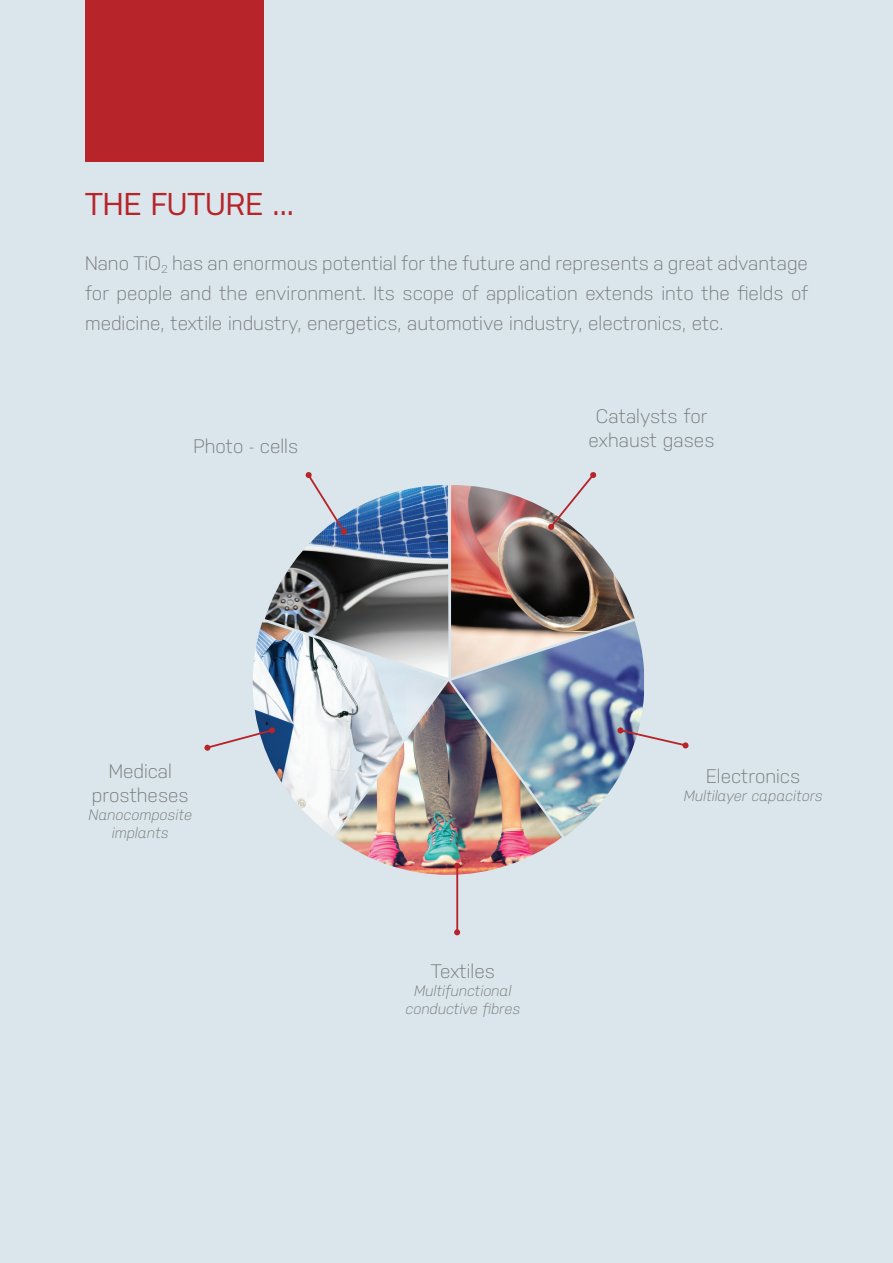
<style>
.page{position:relative;width:893px;height:1263px;background:#dae6eb}
.page>*{position:absolute;margin:0;border:0;box-sizing:border-box;transform-origin:0 0}
.t1{font:31.5px "Nudista";color:#b72429}
.t2{font:300 19.5px/30px "Nudista";color:#76787b}
.t3{font:italic 300 15px "Nudista";color:#76787b}
</style>
<div class="page">
<img style="left:265px;top:535px;width:74px;height:87px">
<img style="left:562px;top:747px;width:71px;height:90px">
<img style="left:459px;top:750px;width:103px;height:125px">
<img style="left:252px;top:622px;width:87px;height:104px">
<img style="left:305px;top:472px;width:292px;height:63px">
<img style="left:339px;top:527px;width:344px;height:220px">
<div style="left:682px;top:742px;width:7px;height:7px;border:2px solid #b72429;border-radius:50%"></div>
<svg style="left:217px;top:726px;width:408px;height:24px"></svg>
<img style="left:204px;top:744px;width:255px;height:185px">
<svg style="left:454px;top:929px;width:6px;height:6px"></svg>
<svg style="left:454px;top:862px;width:6px;height:6px"></svg>
<div style="left:85px;top:0;width:179px;height:162px;background:#b72429"></div>
<p class="t1" style="left:85px;top:186px;width:211px">THE FUTURE ...</p>
<p class="t2" style="left:85px;top:248px;width:724px">Nano TiO<sub>2</sub> has an enormous potential for the future and represents a great advantage</p>
<p class="t2" style="left:85px;top:278px;width:724px">for people and the environment. Its scope of application extends into the fields of medicine, textile industry, energetics, automotive industry, electronics, etc.</p>
<p class="t2" style="left:194px;top:431px;width:106px">Photo - cells</p>
<p class="t2" style="left:596px;top:401px;width:113px">Catalysts for</p>
<p class="t2" style="left:589px;top:425px;width:127px">exhaust gases</p>
<p class="t2" style="left:109px;top:756px;width:65px">Medical</p>
<p class="t2" style="left:92px;top:780px;width:98px">prostheses</p>
<p class="t3" style="left:89px;top:806px;width:105px">Nanocomposite</p>
<p class="t3" style="left:112px;top:824px;width:58px">implants</p>
<p class="t2" style="left:431px;top:956px;width:66px">Textiles</p>
<p class="t3" style="left:414px;top:982px;width:99px">Multifunctional</p>
<p class="t3" style="left:405px;top:1000px;width:116px">conductive fibres</p>
<p class="t2" style="left:706px;top:761px;width:96px">Electronics</p>
<p class="t3" style="left:684px;top:787px;width:140px">Multilayer capacitors</p>
</div>
